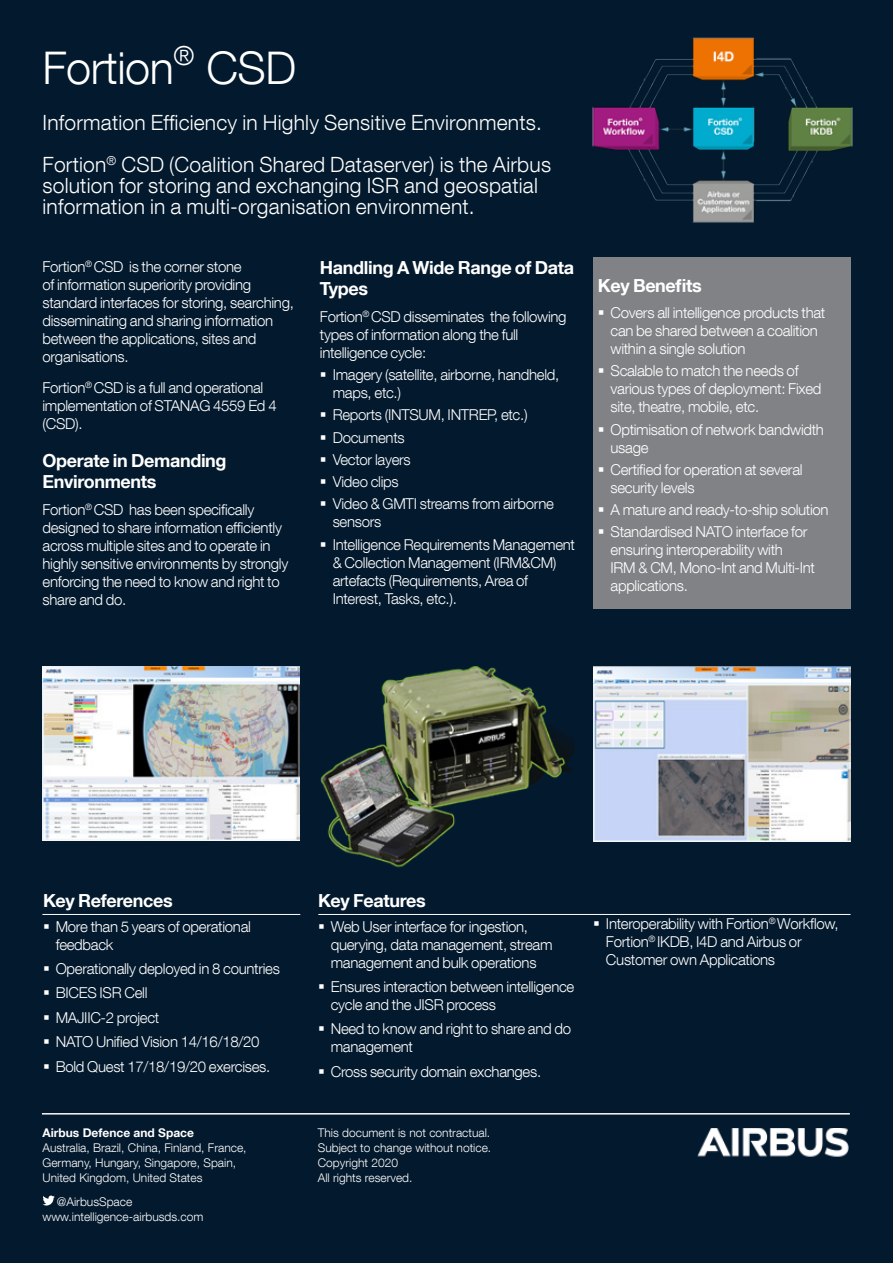
<style>
.page{position:relative;width:893px;height:1263px;background:#03192d}
.page>*{position:absolute;margin:0;border:0;box-sizing:border-box;transform-origin:0 0}
._1-H1{font:300 45px "Helvetica Neue LT Com";letter-spacing:-.01em;color:#fff}
._1-H2{font:300 21px/21px "Helvetica Neue LT Com";letter-spacing:.01em;color:#fff}
._1-_text_white_out{font:700 18px/21px "Helvetica Neue LT Com";letter-spacing:-.02em;color:#fff}
._1-H3{font:700 18px "Helvetica Neue LT Com";letter-spacing:-.02em;color:#fff}
._1-_text_white_out-2{font:300 15px/18px "Helvetica Neue LT Com";letter-spacing:-.02em;color:#fff}
.disclaimer{font:300 12px/15px "Helvetica Neue LT Com";color:#fff}
.s1{font-weight:700}
</style>
<div class="page">
<img style="left:320px;top:666px;width:254px;height:202px">
<img style="left:593px;top:666px;width:257px;height:175px">
<img style="left:42px;top:666px;width:257px;height:175px">
<hr style="left:43px;top:1114px;width:807px;height:1px;background:#000">
<img style="left:697px;top:1128px;width:152px;height:29px">
<svg style="left:43px;top:1195px;width:12px;height:10px"></svg>
<hr style="left:42px;top:1113px;width:808px;height:1px;background:#fff">
<hr style="left:42px;top:914px;width:258px;height:1px;background:#fff">
<hr style="left:318px;top:914px;width:532px;height:1px;background:#fff">
<div style="left:593px;top:257px;width:258px;height:351px;background:#808285"></div>
<img style="left:592px;top:37px;width:261px;height:186px">
<p class="_1-H1" style="left:43px;top:41px;width:255px">Fortion<sup>®</sup> CSD</p>
<p class="_1-H2" style="left:43px;top:111px;width:501px">Information Efficiency in Highly Sensitive Environments.</p>
<p class="_1-H2" style="left:43px;top:153px;width:510px">Fortion<sup>®</sup> CSD (Coalition Shared Dataserver) is the Airbus solution for storing and exchanging ISR and geospatial information in a multi-organisation environment.</p>
<p class="_1-_text_white_out-2" style="left:43px;top:258px;width:253px">Fortion<sup>®</sup> CSD is the corner stone<br>of information superiority providing standard interfaces for storing, searching, disseminating and sharing information between the applications, sites and organisations.</p>
<p class="_1-_text_white_out-2" style="left:43px;top:378px;width:236px">Fortion<sup>®</sup> CSD is a full and operational implementation of STANAG 4559 Ed 4 (CSD).</p>
<p class="_1-_text_white_out" style="left:43px;top:450px;width:186px">Operate in Demanding<br>Environments</p>
<p class="_1-_text_white_out-2" style="left:43px;top:500px;width:247px">Fortion<sup>®</sup> CSD has been specifically designed to share information efficiently across multiple sites and to operate in highly sensitive environments by strongly enforcing the need to know and right to share and do.</p>
<p class="_1-_text_white_out" style="left:320px;top:257px;width:256px">Handling A Wide Range of Data<br>Types</p>
<p class="_1-_text_white_out-2" style="left:320px;top:307px;width:248px">Fortion<sup>®</sup> CSD disseminates the following types of information along the full intelligence cycle:</p>
<p class="_1-_text_white_out-2" style="left:333px;top:365px;width:228px">Imagery (satellite, airborne, handheld, maps, etc.)</p>
<p class="_1-_text_white_out-2" style="left:333px;top:406px;width:196px">Reports (INTSUM, INTREP, etc.)</p>
<p class="_1-_text_white_out-2" style="left:333px;top:428px;width:74px">Documents</p>
<p class="_1-_text_white_out-2" style="left:333px;top:450px;width:80px">Vector layers</p>
<p class="_1-_text_white_out-2" style="left:333px;top:472px;width:67px">Video clips</p>
<p class="_1-_text_white_out-2" style="left:333px;top:495px;width:223px">Video &amp; GMTI streams from airborne sensors</p>
<p class="_1-_text_white_out-2" style="left:333px;top:535px;width:244px">Intelligence Requirements Management &amp; Collection Management (IRM&amp;CM) artefacts (Requirements, Area of Interest, Tasks, etc.).</p>
<p class="_1-H3" style="left:598px;top:274px;width:106px">Key Benefits</p>
<p class="_1-_text_white_out-2" style="left:610px;top:303px;width:216px">Covers all intelligence products that can be shared between a coalition within a single solution</p>
<p class="_1-_text_white_out-2" style="left:610px;top:362px;width:212px">Scalable to match the needs of various types of deployment: Fixed site, theatre, mobile, etc.</p>
<p class="_1-_text_white_out-2" style="left:610px;top:420px;width:215px">Optimisation of network bandwidth usage</p>
<p class="_1-_text_white_out-2" style="left:610px;top:460px;width:194px">Certified for operation at several security levels</p>
<p class="_1-_text_white_out-2" style="left:610px;top:500px;width:220px">A mature and ready-to-ship solution</p>
<p class="_1-_text_white_out-2" style="left:610px;top:523px;width:206px">Standardised NATO interface for ensuring interoperability with<br>IRM &amp; CM, Mono-Int and Multi-Int applications.</p>
<p class="_1-H3" style="left:43px;top:889px;width:131px">Key References</p>
<p class="_1-_text_white_out-2" style="left:56px;top:917px;width:197px">More than 5 years of operational feedback</p>
<p class="_1-_text_white_out-2" style="left:56px;top:959px;width:226px">Operationally deployed in 8 countries</p>
<p class="_1-_text_white_out-2" style="left:56px;top:984px;width:93px">BICES ISR Cell</p>
<p class="_1-_text_white_out-2" style="left:56px;top:1008px;width:105px">MAJIIC-2 project</p>
<p class="_1-_text_white_out-2" style="left:56px;top:1032px;width:205px">NATO Unified Vision 14/16/18/20</p>
<p class="_1-_text_white_out-2" style="left:56px;top:1057px;width:216px">Bold Quest 17/18/19/20 exercises.</p>
<p class="disclaimer" style="left:43px;top:1125px;width:206px"><span class="s1">Airbus Defence and Space<br></span>Australia, Brazil, China, Finland, France, Germany, Hungary, Singapore, Spain, United Kingdom, United States</p>
<p class="disclaimer" style="left:43px;top:1193px;width:162px;text-indent:14px">@AirbusSpace www.intelligence-airbusds.com</p>
<p class="_1-H3" style="left:318px;top:889px;width:109px">Key Features</p>
<p class="_1-_text_white_out-2" style="left:331px;top:917px;width:223px">Web User interface for ingestion, querying, data management, stream management and bulk operations</p>
<p class="_1-_text_white_out-2" style="left:331px;top:977px;width:245px">Ensures interaction between intelligence cycle and the JISR process</p>
<p class="_1-_text_white_out-2" style="left:331px;top:1020px;width:242px">Need to know and right to share and do management</p>
<p class="_1-_text_white_out-2" style="left:331px;top:1062px;width:212px">Cross security domain exchanges.</p>
<p class="disclaimer" style="left:318px;top:1125px;width:175px;text-align:justify">This document is not contractual.<br>Subject to change without notice.<br>Copyright 2020</p>
<p class="disclaimer" style="left:318px;top:1170px;width:96px">All rights reserved.</p>
<p class="_1-_text_white_out-2" style="left:606px;top:915px;width:234px">Interoperability with Fortion<sup>®</sup> Workflow,<br>Fortion<sup>®</sup> IKDB, I4D and Airbus or<br>Customer own Applications</p>
</div>
